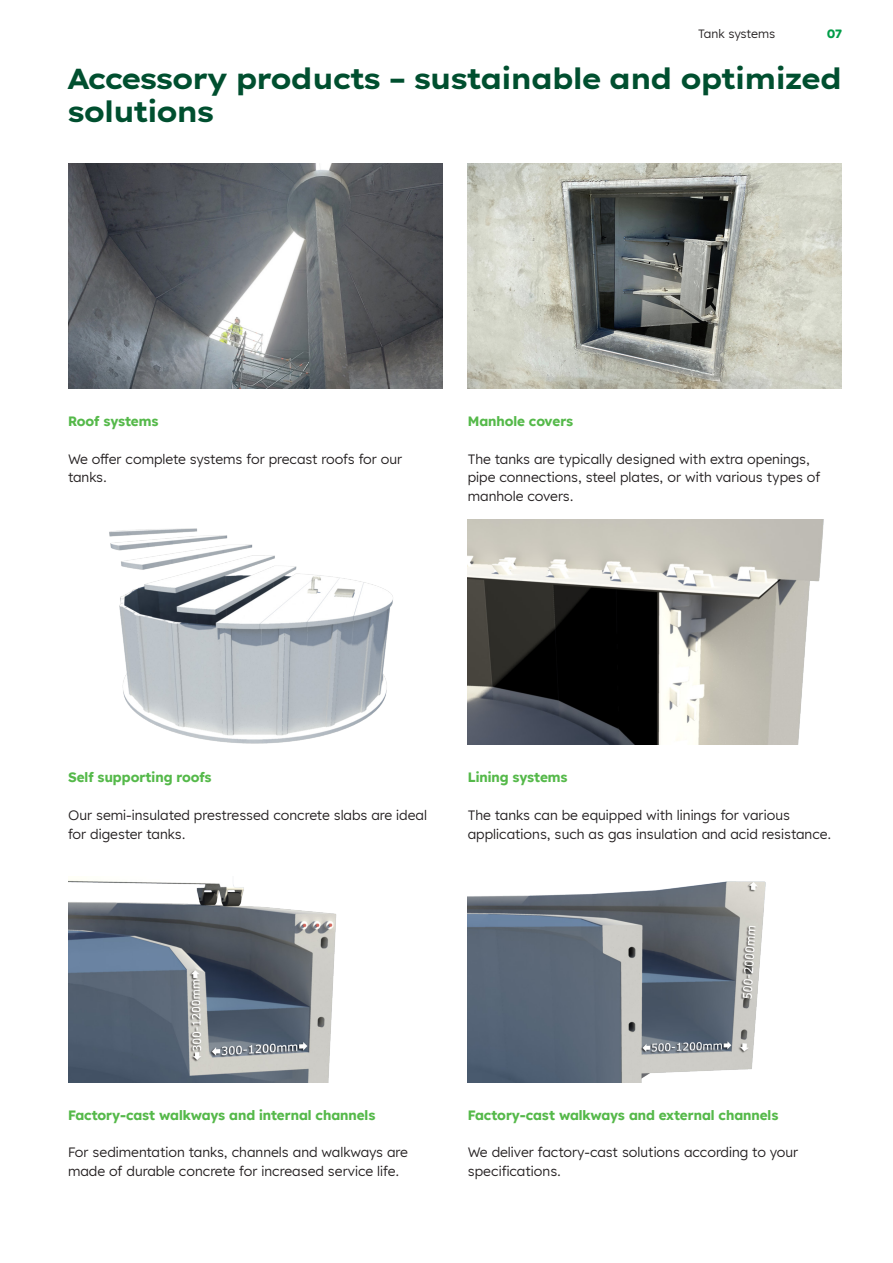
<style>
.page{position:relative;width:893px;height:1263px;background:#fff}
.page>*{position:absolute;margin:0;border:0;box-sizing:border-box;transform-origin:0 0}
.t1{font:700 28.8px/33.2px "Lexend Exa HM";color:#004f2f}
.t2{font:13.5px/18.8px "Lexend HM";color:#231f20}
.t3{font:700 13.5px "Lexend HM";color:#55b94a}
.t4{font:12px "Lexend HM";letter-spacing:-.02em;color:#231f20}
.t5{font:700 12px "Lexend HM";color:#009d48}
</style>
<div class="page">
<img style="left:468px;top:164px;width:374px;height:225px">
<img style="left:468px;top:881px;width:298px;height:201px">
<img style="left:109px;top:528px;width:284px;height:216px">
<img style="left:68px;top:880px;width:269px;height:202px">
<img style="left:468px;top:520px;width:356px;height:225px">
<img style="left:68px;top:164px;width:374px;height:225px">
<p class="t4" style="left:698px;top:25px;width:79px">Tank systems</p>
<p class="t5" style="left:827px;top:24px;width:16px">07</p>
<h1 class="t1" style="left:68px;top:60px;width:775px">Accessory products – sustainable and optimized solutions</h1>
<p class="t3" style="left:68px;top:410px;width:92px">Roof systems</p>
<p class="t2" style="left:68px;top:449px;width:336px">We offer complete systems for precast roofs for our tanks.</p>
<p class="t3" style="left:468px;top:410px;width:107px">Manhole covers</p>
<p class="t2" style="left:468px;top:449px;width:354px">The tanks are typically designed with extra openings, pipe connections, steel plates, or with various types of manhole covers.</p>
<p class="t3" style="left:68px;top:766px;width:145px">Self supporting roofs</p>
<p class="t2" style="left:68px;top:805px;width:360px">Our semi-insulated prestressed concrete slabs are ideal for digester tanks.</p>
<p class="t3" style="left:468px;top:766px;width:102px">Lining systems</p>
<p class="t2" style="left:468px;top:805px;width:365px">The tanks can be equipped with linings for various applications, such as gas insulation and acid resistance.</p>
<p class="t3" style="left:68px;top:1104px;width:309px">Factory-cast walkways and internal channels</p>
<p class="t2" style="left:68px;top:1142px;width:341px">For sedimentation tanks, channels and walkways are made of durable concrete for increased service life.</p>
<p class="t3" style="left:468px;top:1104px;width:312px">Factory-cast walkways and external channels</p>
<p class="t2" style="left:468px;top:1142px;width:332px">We deliver factory-cast solutions according to your specifications.</p>
</div>
